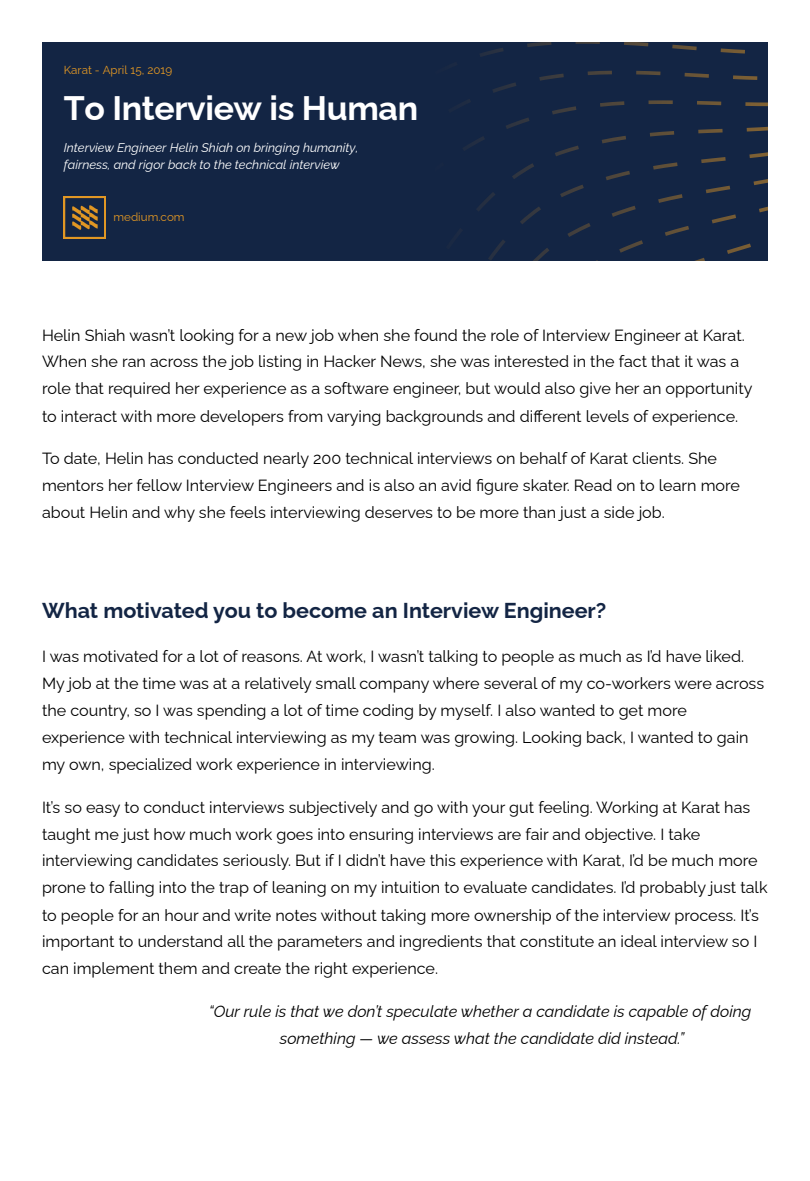
<style>
.page{position:relative;width:810px;height:1181px;background:#fff}
.page>*{position:absolute;margin:0;border:0;box-sizing:border-box;transform-origin:0 0}
.t1{font:700 33.9px "Raleway";letter-spacing:-.01em;color:#fff}
.t2{font:700 21.6px "Raleway";color:#132544}
.t3{font:16.2px/26.8px "Raleway";color:#000}
.t4{font:italic 16.2px/27.3px "Raleway";color:#000;text-align:center}
.t5{font:italic 12.6px/17.4px "Raleway";color:#fff}
.t6{font:11.7px "Raleway";color:#e19724}
</style>
<div class="page">
<div style="left:42px;top:42px;width:726px;height:218px;background:#132544"></div>
<svg style="left:462px;top:42px;width:306px;height:218px"></svg>
<svg style="left:64px;top:197px;width:41px;height:41px"></svg>
<img style="left:72px;top:205px;width:25px;height:25px">
<p class="t6" style="left:64px;top:63px;width:110px">Karat - April 15, 2019</p>
<p class="t1" style="left:64px;top:88px;width:356px">To Interview is Human</p>
<p class="t5" style="left:64px;top:138px;width:296px">Interview Engineer Helin Shiah on bringing humanity, fairness, and rigor back to the technical interview</p>
<p class="t6" style="left:114px;top:210px;width:73px">medium.com</p>
<p class="t3" style="left:42px;top:322px;width:712px">Helin Shiah wasn’t looking for a new job when she found the role of Interview Engineer at Karat.<br>When she ran across the job listing in Hacker News, she was interested in the fact that it was a role that required her experience as a software engineer, but would also give her an opportunity to interact with more developers from varying backgrounds and different levels of experience.</p>
<p class="t3" style="left:42px;top:445px;width:700px">To date, Helin has conducted nearly 200 technical interviews on behalf of Karat clients. She mentors her fellow Interview Engineers and is also an avid figure skater. Read on to learn more about Helin and why she feels interviewing deserves to be more than just a side job.</p>
<h1 class="t2" style="left:42px;top:597px;width:566px">What motivated you to become an Interview Engineer?</h1>
<p class="t3" style="left:42px;top:643px;width:724px">I was motivated for a lot of reasons. At work, I wasn’t talking to people as much as I’d have liked.<br>My job at the time was at a relatively small company where several of my co-workers were across the country, so I was spending a lot of time coding by myself. I also wanted to get more experience with technical interviewing as my team was growing. Looking back, I wanted to gain my own, specialized work experience in interviewing.</p>
<p class="t3" style="left:42px;top:793px;width:727px">It’s so easy to conduct interviews subjectively and go with your gut feeling. Working at Karat has taught me just how much work goes into ensuring interviews are fair and objective. I take interviewing candidates seriously. But if I didn’t have this experience with Karat, I’d be much more prone to falling into the trap of leaning on my intuition to evaluate candidates. I’d probably just talk to people for an hour and write notes without taking more ownership of the interview process. It’s important to understand all the parameters and ingredients that constitute an ideal interview so I can implement them and create the right experience.</p>
<p class="t4" style="left:209px;top:997px;width:544px">“Our rule is that we don’t speculate whether a candidate is capable of doing something — we assess what the candidate did instead.”</p>
</div>
